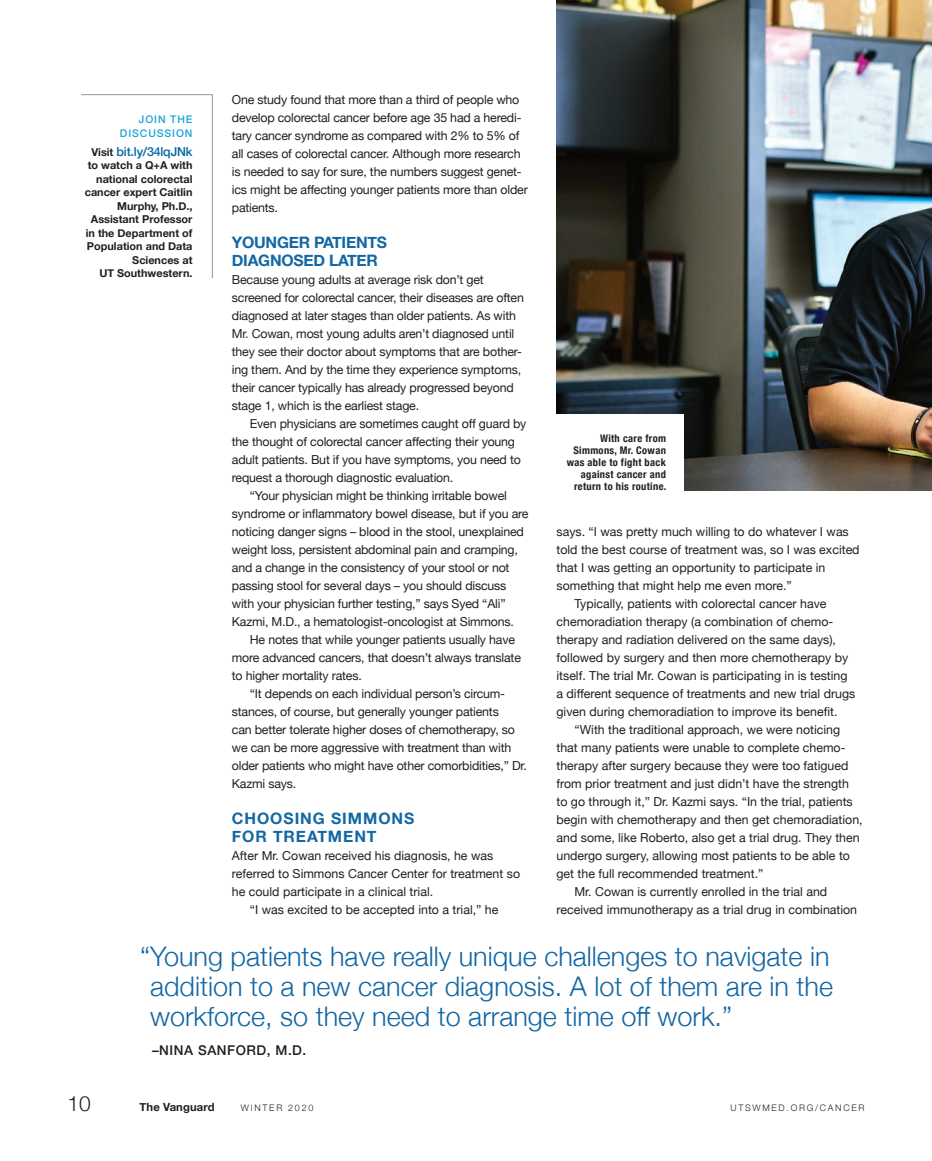
<style>
.page{position:relative;width:932px;height:1161px;background:#fff}
.page>*{position:absolute;margin:0;border:0;box-sizing:border-box;transform-origin:0 0}
.vanguard_body_no_ind{font:300 27px/30px "Helvetica Neue";color:#1267a4}
.t1{font:300 21px "Helvetica Neue";color:#231f20}
.vanguard_subhead_fea{font:700 15.75px/18px "Helvetica Neue";letter-spacing:-.015em;color:#1267a4}
.vanguard_subhead_fea-2{font:700 15.75px/18px "Helvetica Neue";letter-spacing:.06em;color:#1267a4}
.vanguard_body_no_ind-2{font:500 13.5px "Helvetica Neue";letter-spacing:.04em;color:#231f20}
.vanguard_body{font:12.3px/18px "Helvetica Neue";letter-spacing:-.015em;color:#231f20}
.vanguard_body_no_ind-3{font:12.3px/18px "Helvetica Neue";letter-spacing:-.015em;color:#231f20}
.vanguard_CTA_text{font:500 12.3px "Helvetica Neue";letter-spacing:-.015em;color:#0067a3}
.t2{font:700 11.25px "Helvetica Neue";letter-spacing:.01em;color:#231f20}
.vanguard_CTA_text-2{font:700 10.8px/13.5px "Helvetica Neue";color:#231f20;text-align:right}
.vanguard_caption{font:700 condensed 10.5px/12px "Helvetica Neue";letter-spacing:.03em;color:#231f20;text-align:right}
.vanguard_CTA_head{font:500 10.5px/13.5px "Helvetica Neue";letter-spacing:.085em;color:#20a6d8;text-align:right}
.t3{font:300 9px "Helvetica Neue";letter-spacing:.19em;color:#231f20}
.s1{font-weight:700;font-size:10.8px;color:#231f20}
</style>
<div class="page">
<img style="left:556px;top:0;width:376px;height:490px">
<svg style="left:81px;top:94px;width:132px;height:184px"></svg>
<div style="left:556px;top:414px;width:128px;height:84px;background:#fff"></div>
<p class="vanguard_body" style="left:232px;top:91px;width:297px">One study found that more than a third of people who develop colorectal cancer before age 35 had a heredi&shy;tary cancer syndrome as compared with 2% to 5% of all cases of colorectal cancer. Although more research is needed to say for sure, the numbers suggest genet&shy;ics might be affecting younger patients more than older patients.</p>
<p class="vanguard_subhead_fea" style="left:232px;top:233px;width:157px">YOUNGER PATIENTS<br>DIAGNOSED LATER</p>
<p class="vanguard_body_no_ind-3" style="left:232px;top:271px;width:293px">Because young adults at average risk don’t get screened for colorectal cancer, their diseases are often diagnosed at later stages than older patients. As with Mr. Cowan, most young adults aren’t diagnosed until they see their doctor about symptoms that are bother&shy;ing them. And by the time they experience symptoms, their cancer typically has already progressed beyond stage 1, which is the earliest stage.</p>
<p class="vanguard_body" style="left:232px;top:415px;width:296px;text-indent:18px">Even physicians are sometimes caught off guard by the thought of colorectal cancer affecting their young adult patients. But if you have symptoms, you need to request a thorough diagnostic evaluation.</p>
<p class="vanguard_body" style="left:232px;top:487px;width:298px;text-indent:18px">“Your physician might be thinking irritable bowel syndrome or inflammatory bowel disease, but if you are noticing danger signs – blood in the stool, unexplained weight loss, persistent abdominal pain and cramping, and a change in the consistency of your stool or not passing stool for several days – you should discuss with your physician further testing,” says Syed “Ali” Kazmi, M.D., a hematologist-oncologist at Simmons.</p>
<p class="vanguard_body" style="left:232px;top:631px;width:290px;text-indent:18px">He notes that while younger patients usually have more advanced cancers, that doesn’t always translate to higher mortality rates.</p>
<p class="vanguard_body" style="left:232px;top:685px;width:296px;text-indent:18px">“It depends on each individual person’s circum&shy;stances, of course, but generally younger patients<br>can better tolerate higher doses of chemotherapy, so we can be more aggressive with treatment than with older patients who might have other comorbidities,” Dr.<br>Kazmi says.</p>
<p class="vanguard_subhead_fea-2" style="left:232px;top:809px;width:184px">CHOOSING SIMMONS<br>FOR TREATMENT</p>
<p class="vanguard_body_no_ind-3" style="left:232px;top:847px;width:290px">After Mr. Cowan received his diagnosis, he was referred to Simmons Cancer Center for treatment so he could participate in a clinical trial.</p>
<p class="vanguard_body" style="left:250px;top:901px;width:250px">“I was excited to be accepted into a trial,” he</p>
<p class="vanguard_CTA_head" style="left:120px;top:112px;width:74px">JOIN THE<br>DISCUSSION</p>
<p class="vanguard_CTA_text" style="left:91px;top:142px;width:102px"><span class="s1">Visit</span> bit.ly/34lqJNk</p>
<p class="vanguard_CTA_text-2" style="left:85px;top:159px;width:109px">to watch a Q+A with national colorectal cancer expert Caitlin<br>Murphy, Ph.D.,<br>Assistant Professor in the Department of<br>Population and Data<br>Sciences at<br>UT Southwestern.</p>
<p class="vanguard_caption" style="left:566px;top:432px;width:101px">With care from<br>Simmons, Mr. Cowan was able to fight back against cancer and return to his routine.</p>
<p class="vanguard_body" style="left:556px;top:523px;width:304px">says. “I was pretty much willing to do whatever I was told the best course of treatment was, so I was excited that I was getting an opportunity to participate in something that might help me even more.”</p>
<p class="vanguard_body" style="left:556px;top:595px;width:300px;text-indent:18px">Typically, patients with colorectal cancer have chemoradiation therapy (a combination of chemo&shy;therapy and radiation delivered on the same days), followed by surgery and then more chemotherapy by itself. The trial Mr. Cowan is participating in is testing a different sequence of treatments and new trial drugs given during chemoradiation to improve its benefit.</p>
<p class="vanguard_body" style="left:556px;top:721px;width:308px;text-indent:18px">“With the traditional approach, we were noticing that many patients were unable to complete chemo&shy;therapy after surgery because they were too fatigued from prior treatment and just didn’t have the strength to go through it,” Dr. Kazmi says. “In the trial, patients begin with chemotherapy and then get chemoradiation, and some, like Roberto, also get a trial drug. They then undergo surgery, allowing most patients to be able to get the full recommended treatment.”</p>
<p class="vanguard_body" style="left:556px;top:883px;width:302px;text-indent:18px">Mr. Cowan is currently enrolled in the trial and received immunotherapy as a trial drug in combination</p>
<p class="vanguard_body_no_ind" style="left:150px;top:940px;width:684px;text-indent:-10px">“Young patients have really unique challenges to navigate in addition to a new cancer diagnosis. A lot of them are in the workforce, so they need to arrange time off work.”</p>
<p class="vanguard_body_no_ind-2" style="left:152px;top:1039px;width:156px">–NINA SANFORD, M.D.</p>
<h2 class="t1" style="left:68px;top:1087px;width:25px">10</h2>
<p class="t2" style="left:140px;top:1098px;width:77px">The Vanguard</p>
<p class="t3" style="left:241px;top:1101px;width:74px">WINTER 2020</p>
<p class="t3" style="left:730px;top:1101px;width:135px">UTSWMED.ORG/CANCER</p>
</div>
